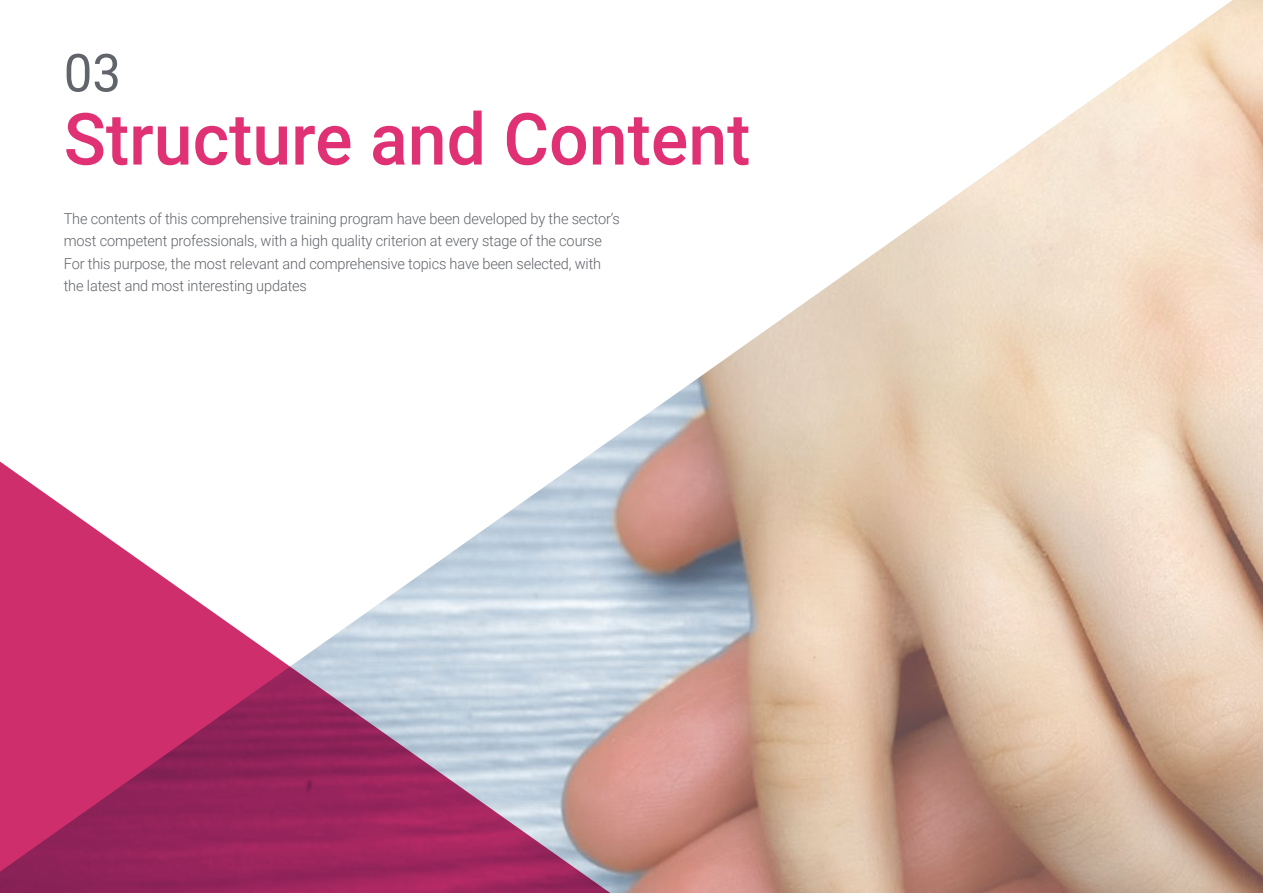
<style>
.page{position:relative;width:1263px;height:893px;background:#fff}
.page>*{position:absolute;margin:0;border:0;box-sizing:border-box;transform-origin:0 0}
.t1{font:500 72px "Roboto";color:#df3174}
.t2{font:52.5px "Roboto";color:#61646a}
.t3{font:300 15px/22.5px "Roboto";letter-spacing:-.01em;color:#61646a}
</style>
<div class="page">
<img style="left:602px;top:0;width:661px;height:893px">
<svg style="left:0;top:446px;width:640px;height:447px"></svg>
<h2 class="t2" style="left:64px;top:36px;width:59px">03</h2>
<h1 class="t1" style="left:64px;top:89px;width:688px">Structure and Content</h1>
<p class="t3" style="left:64px;top:207px;width:558px">The contents of this comprehensive training program have been developed by the sector’s most competent professionals, with a high quality criterion at every stage of the course For this purpose, the most relevant and comprehensive topics have been selected, with the latest and most interesting updates</p>
</div>
